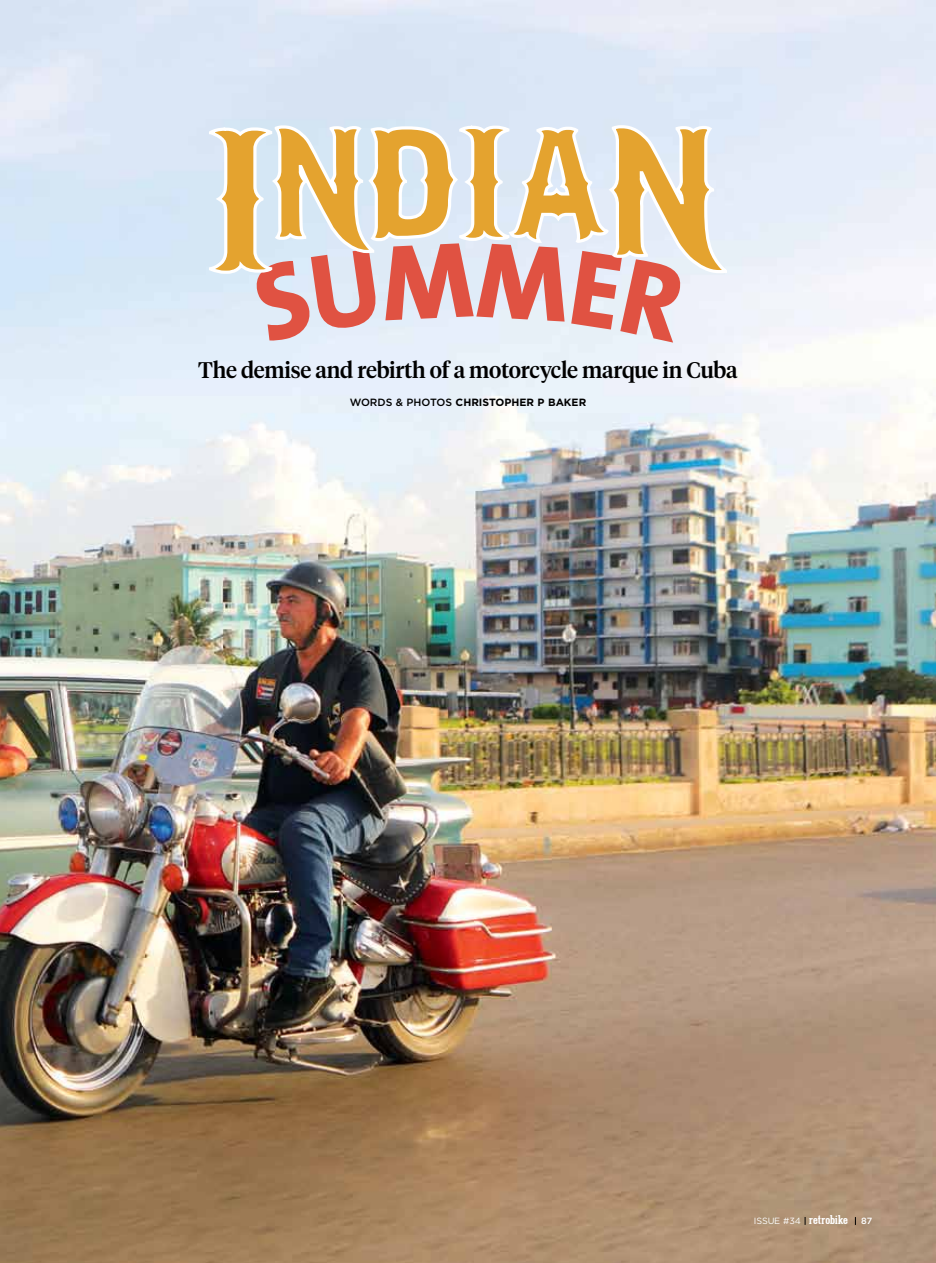
<style>
.page{position:relative;width:936px;height:1263px;background:#fff}
.page>*{position:absolute;margin:0;border:0;box-sizing:border-box;transform-origin:0 0}
.t1{font:500 22.5px "Tiempos Headline";letter-spacing:-.01em;color:#000}
.t2{font:700 12px "Geared Slab";letter-spacing:-.005em;color:#fff}
.t3{font:700 10.5px "Gotham";color:#000}
.s1{font-weight:500}
.s2{font-family:"Gotham";font-weight:400;font-size:9px}
.s3{font-family:"Gotham";font-weight:500;font-size:9px}
</style>
<div class="page">
<img style="left:0;top:0;width:935px;height:1263px">
<svg style="left:207px;top:123px;width:521px;height:152px;background:#e4cea2"></svg>
<svg style="left:252px;top:243px;width:436px;height:100px;background:#e3ecf6"></svg>
<p class="t1" style="left:198px;top:355px;width:541px">The demise and rebirth of a motorcycle marque in Cuba</p>
<p class="t3" style="left:349px;top:396px;width:238px"><span class="s1">WORDS &amp; PHOTOS</span> CHRISTOPHER P BAKER</p>
<p class="t2" style="left:753px;top:1212px;width:120px"><span class="s2">ISSUE #34</span> retrobike <span class="s3">87</span></p>
</div>
